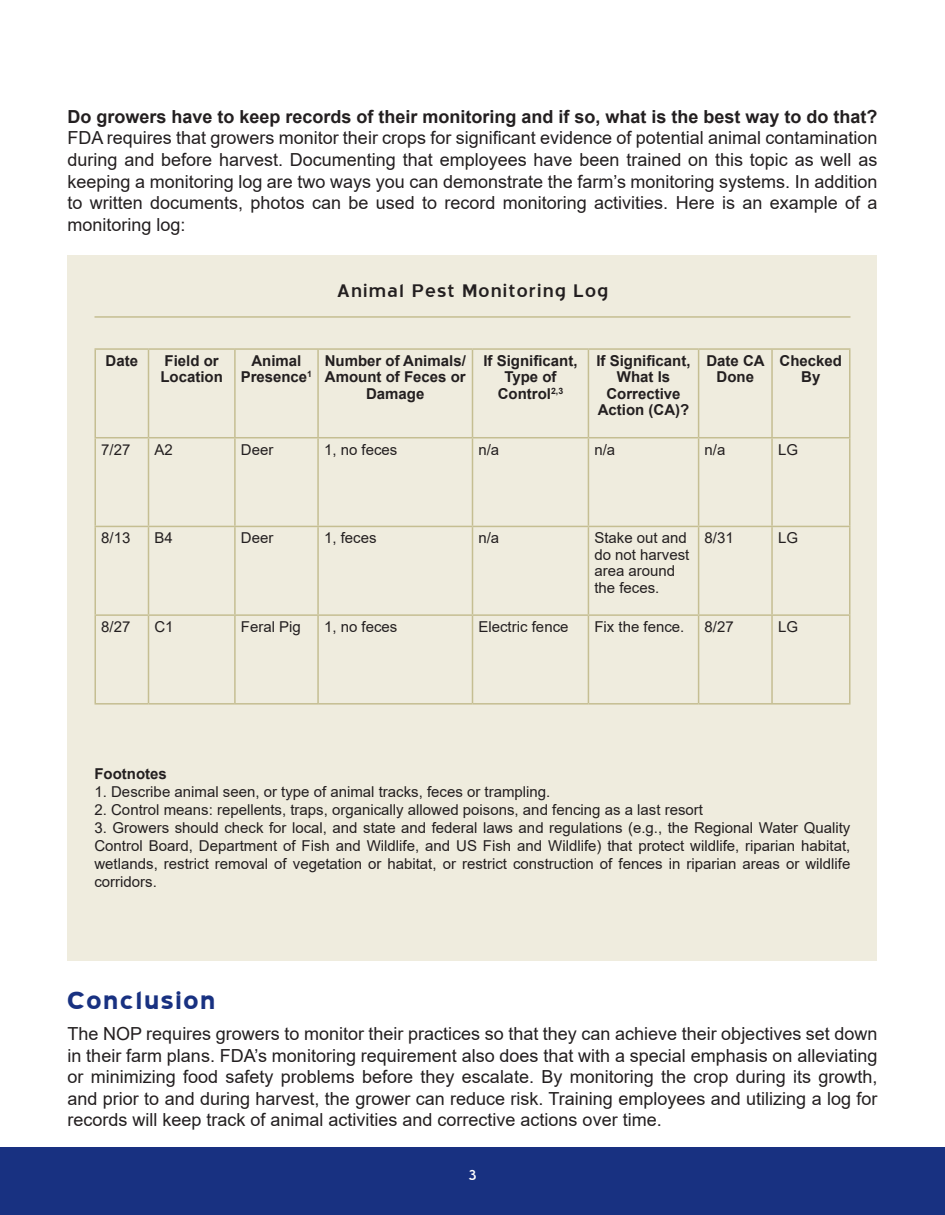
<style>
.page{position:relative;width:945px;height:1215px;background:#fff}
.page>*{position:absolute;margin:0;border:0;box-sizing:border-box;transform-origin:0 0}
.t1{font:700 30px "Blue Highway";color:#183181}
.t2{font:22.5px "Blue Highway";color:#231f20}
.t3{font:18px/21.6px "Arial";color:#231f20;text-align:justify}
.t4{font:700 18px "Arial";color:#231f20}
.t5{font:18px "Blue Highway";color:#fff}
.t6{font:15px/16.5px "Arial";color:#231f20}
.t7{font:700 15px/16.5px "Arial";color:#231f20;text-align:center}
</style>
<div class="page">
<div style="left:0;top:1148px;width:14px;height:67px;background:#183181"></div>
<div style="left:14px;top:1148px;width:931px;height:67px;background:#183181"></div>
<div style="left:68px;top:255px;width:810px;height:706px;background:#efecde"></div>
<hr style="left:94px;top:316px;width:756px;height:2px;background:#c5be92">
<hr style="left:94px;top:438px;width:2px;height:88px;background:#c5be92">
<hr style="left:94px;top:616px;width:2px;height:87px;background:#c5be92">
<hr style="left:94px;top:703px;width:54px;height:2px;background:#c5be92">
<hr style="left:148px;top:350px;width:1px;height:87px;background:#c5be92">
<hr style="left:148px;top:438px;width:1px;height:88px;background:#c5be92">
<hr style="left:148px;top:527px;width:1px;height:87px;background:#c5be92">
<hr style="left:148px;top:616px;width:1px;height:87px;background:#c5be92">
<hr style="left:148px;top:703px;width:87px;height:2px;background:#c5be92">
<hr style="left:234px;top:350px;width:2px;height:87px;background:#c5be92">
<hr style="left:234px;top:438px;width:2px;height:88px;background:#c5be92">
<hr style="left:849px;top:438px;width:2px;height:88px;background:#c5be92">
<hr style="left:234px;top:527px;width:2px;height:87px;background:#c5be92">
<hr style="left:234px;top:616px;width:2px;height:87px;background:#c5be92">
<hr style="left:849px;top:616px;width:2px;height:87px;background:#c5be92">
<hr style="left:235px;top:703px;width:83px;height:2px;background:#c5be92">
<hr style="left:472px;top:703px;width:116px;height:2px;background:#c5be92">
<hr style="left:772px;top:703px;width:79px;height:2px;background:#c5be92">
<hr style="left:94px;top:348px;width:54px;height:2px;background:#c5be92">
<hr style="left:94px;top:350px;width:2px;height:87px;background:#c5be92">
<hr style="left:148px;top:348px;width:87px;height:2px;background:#c5be92">
<hr style="left:235px;top:348px;width:83px;height:2px;background:#c5be92">
<hr style="left:472px;top:348px;width:116px;height:2px;background:#c5be92">
<hr style="left:772px;top:348px;width:79px;height:2px;background:#c5be92">
<hr style="left:849px;top:350px;width:2px;height:87px;background:#c5be92">
<hr style="left:94px;top:437px;width:54px;height:1px;background:#c5be92">
<hr style="left:148px;top:437px;width:87px;height:1px;background:#c5be92">
<hr style="left:235px;top:437px;width:83px;height:1px;background:#c5be92">
<hr style="left:318px;top:437px;width:154px;height:1px;background:#c5be92">
<hr style="left:472px;top:437px;width:116px;height:1px;background:#c5be92">
<hr style="left:588px;top:437px;width:111px;height:1px;background:#c5be92">
<hr style="left:699px;top:437px;width:73px;height:1px;background:#c5be92">
<hr style="left:772px;top:437px;width:79px;height:1px;background:#c5be92">
<hr style="left:94px;top:526px;width:54px;height:1px;background:#c5be92">
<hr style="left:94px;top:527px;width:2px;height:87px;background:#c5be92">
<hr style="left:148px;top:526px;width:87px;height:1px;background:#c5be92">
<hr style="left:235px;top:526px;width:83px;height:1px;background:#c5be92">
<hr style="left:318px;top:526px;width:154px;height:1px;background:#c5be92">
<hr style="left:472px;top:526px;width:116px;height:1px;background:#c5be92">
<hr style="left:588px;top:526px;width:111px;height:1px;background:#c5be92">
<hr style="left:699px;top:526px;width:73px;height:1px;background:#c5be92">
<hr style="left:772px;top:526px;width:79px;height:1px;background:#c5be92">
<hr style="left:849px;top:527px;width:2px;height:87px;background:#c5be92">
<hr style="left:94px;top:614px;width:54px;height:2px;background:#c5be92">
<hr style="left:148px;top:614px;width:87px;height:2px;background:#c5be92">
<hr style="left:235px;top:614px;width:83px;height:2px;background:#c5be92">
<hr style="left:318px;top:614px;width:154px;height:2px;background:#c5be92">
<hr style="left:472px;top:614px;width:116px;height:2px;background:#c5be92">
<hr style="left:588px;top:614px;width:111px;height:2px;background:#c5be92">
<hr style="left:699px;top:614px;width:73px;height:2px;background:#c5be92">
<hr style="left:772px;top:614px;width:79px;height:2px;background:#c5be92">
<hr style="left:318px;top:348px;width:154px;height:2px;background:#c5be92">
<hr style="left:317px;top:350px;width:2px;height:87px;background:#c5be92">
<hr style="left:472px;top:350px;width:1px;height:87px;background:#c5be92">
<hr style="left:317px;top:438px;width:2px;height:88px;background:#c5be92">
<hr style="left:472px;top:438px;width:1px;height:88px;background:#c5be92">
<hr style="left:317px;top:527px;width:2px;height:87px;background:#c5be92">
<hr style="left:472px;top:527px;width:1px;height:87px;background:#c5be92">
<hr style="left:317px;top:616px;width:2px;height:87px;background:#c5be92">
<hr style="left:472px;top:616px;width:1px;height:87px;background:#c5be92">
<hr style="left:318px;top:703px;width:154px;height:2px;background:#c5be92">
<hr style="left:588px;top:348px;width:111px;height:2px;background:#c5be92">
<hr style="left:588px;top:350px;width:1px;height:87px;background:#c5be92">
<hr style="left:588px;top:438px;width:1px;height:88px;background:#c5be92">
<hr style="left:588px;top:527px;width:1px;height:87px;background:#c5be92">
<hr style="left:588px;top:616px;width:1px;height:87px;background:#c5be92">
<hr style="left:588px;top:703px;width:111px;height:2px;background:#c5be92">
<hr style="left:699px;top:348px;width:73px;height:2px;background:#c5be92">
<hr style="left:698px;top:350px;width:1px;height:87px;background:#c5be92">
<hr style="left:771px;top:350px;width:2px;height:87px;background:#c5be92">
<hr style="left:698px;top:438px;width:1px;height:88px;background:#c5be92">
<hr style="left:771px;top:438px;width:2px;height:88px;background:#c5be92">
<hr style="left:698px;top:527px;width:1px;height:87px;background:#c5be92">
<hr style="left:771px;top:527px;width:2px;height:87px;background:#c5be92">
<hr style="left:698px;top:616px;width:1px;height:87px;background:#c5be92">
<hr style="left:771px;top:616px;width:2px;height:87px;background:#c5be92">
<hr style="left:699px;top:703px;width:73px;height:2px;background:#c5be92">
<p class="t4" style="left:68px;top:104px;width:812px">Do growers have to keep records of their monitoring and if so, what is the best way to do that?</p>
<p class="t3" style="left:68px;top:127px;width:812px">FDA requires that growers monitor their crops for significant evidence of potential animal contamination during and before harvest. Documenting that employees have been trained on this topic as well as keeping a monitoring log are two ways you can demonstrate the farm’s monitoring systems. In addition to written documents, photos can be used to record monitoring activities. Here is an example of a monitoring log:</p>
<p class="t2" style="left:336px;top:279px;width:274px">Animal Pest Monitoring Log</p>
<p class="t7" style="left:106px;top:353px;width:34px">Date</p>
<p class="t7" style="left:160px;top:353px;width:64px;text-align:left">Field or<br>Location</p>
<p class="t7" style="left:241px;top:353px;width:73px">Animal<br>Presence<sup>1</sup></p>
<p class="t7" style="left:325px;top:353px;width:143px">Number of Animals/<br>Amount of Feces or<br>Damage</p>
<p class="t7" style="left:483px;top:353px;width:96px">If Significant,<br>Type of<br>Control<sup>2,3</sup></p>
<p class="t7" style="left:596px;top:353px;width:96px">If Significant,<br>What Is<br>Corrective<br>Action (CA)?</p>
<p class="t7" style="left:706px;top:353px;width:60px">Date CA<br>Done</p>
<p class="t7" style="left:780px;top:353px;width:64px">Checked<br>By</p>
<p class="t6" style="left:101px;top:441px;width:31px">7/27</p>
<p class="t6" style="left:154px;top:441px;width:20px">A2</p>
<p class="t6" style="left:241px;top:441px;width:34px">Deer</p>
<p class="t6" style="left:324px;top:441px;width:75px">1, no feces</p>
<p class="t6" style="left:478px;top:441px;width:22px">n/a</p>
<p class="t6" style="left:594px;top:441px;width:22px">n/a</p>
<p class="t6" style="left:705px;top:441px;width:22px">n/a</p>
<p class="t6" style="left:778px;top:441px;width:22px">LG</p>
<p class="t6" style="left:101px;top:530px;width:31px">8/13</p>
<p class="t6" style="left:154px;top:530px;width:20px">B4</p>
<p class="t6" style="left:241px;top:530px;width:34px">Deer</p>
<p class="t6" style="left:324px;top:530px;width:54px">1, feces</p>
<p class="t6" style="left:478px;top:530px;width:22px">n/a</p>
<p class="t6" style="left:594px;top:530px;width:97px">Stake out and do not harvest area around the feces.</p>
<p class="t6" style="left:705px;top:530px;width:31px">8/31</p>
<p class="t6" style="left:778px;top:530px;width:22px">LG</p>
<p class="t6" style="left:101px;top:618px;width:31px">8/27</p>
<p class="t6" style="left:154px;top:618px;width:21px">C1</p>
<p class="t6" style="left:241px;top:618px;width:62px">Feral Pig</p>
<p class="t6" style="left:324px;top:618px;width:75px">1, no feces</p>
<p class="t6" style="left:478px;top:618px;width:92px">Electric fence</p>
<p class="t6" style="left:594px;top:618px;width:92px">Fix the fence.</p>
<p class="t6" style="left:705px;top:618px;width:31px">8/27</p>
<p class="t6" style="left:778px;top:618px;width:22px">LG</p>
<p class="t7" style="left:94px;top:766px;width:74px">Footnotes</p>
<p class="t6" style="left:94px;top:783px;width:457px">1. Describe animal seen, or type of animal tracks, feces or trampling.</p>
<p class="t6" style="left:94px;top:801px;width:610px">2. Control means: repellents, traps, organically allowed poisons, and fencing as a last resort</p>
<p class="t6" style="left:94px;top:819px;width:758px;line-height:18px;text-align:justify">3. Growers should check for local, and state and federal laws and regulations (e.g., the Regional Water Quality Control Board, Department of Fish and Wildlife, and US Fish and Wildlife) that protect wildlife, riparian habitat, wetlands, restrict removal of vegetation or habitat, or restrict construction of fences in riparian areas or wildlife corridors.</p>
<h1 class="t1" style="left:66px;top:985px;width:151px">Conclusion</h1>
<p class="t3" style="left:68px;top:1023px;width:812px">The NOP requires growers to monitor their practices so that they can achieve their objectives set down in their farm plans. FDA’s monitoring requirement also does that with a special emphasis on alleviating or minimizing food safety problems before they escalate. By monitoring the crop during its growth, and prior to and during harvest, the grower can reduce risk. Training employees and utilizing a log for records will keep track of animal activities and corrective actions over time.</p>
<p class="t5" style="left:468px;top:1166px;width:11px">3</p>
</div>
